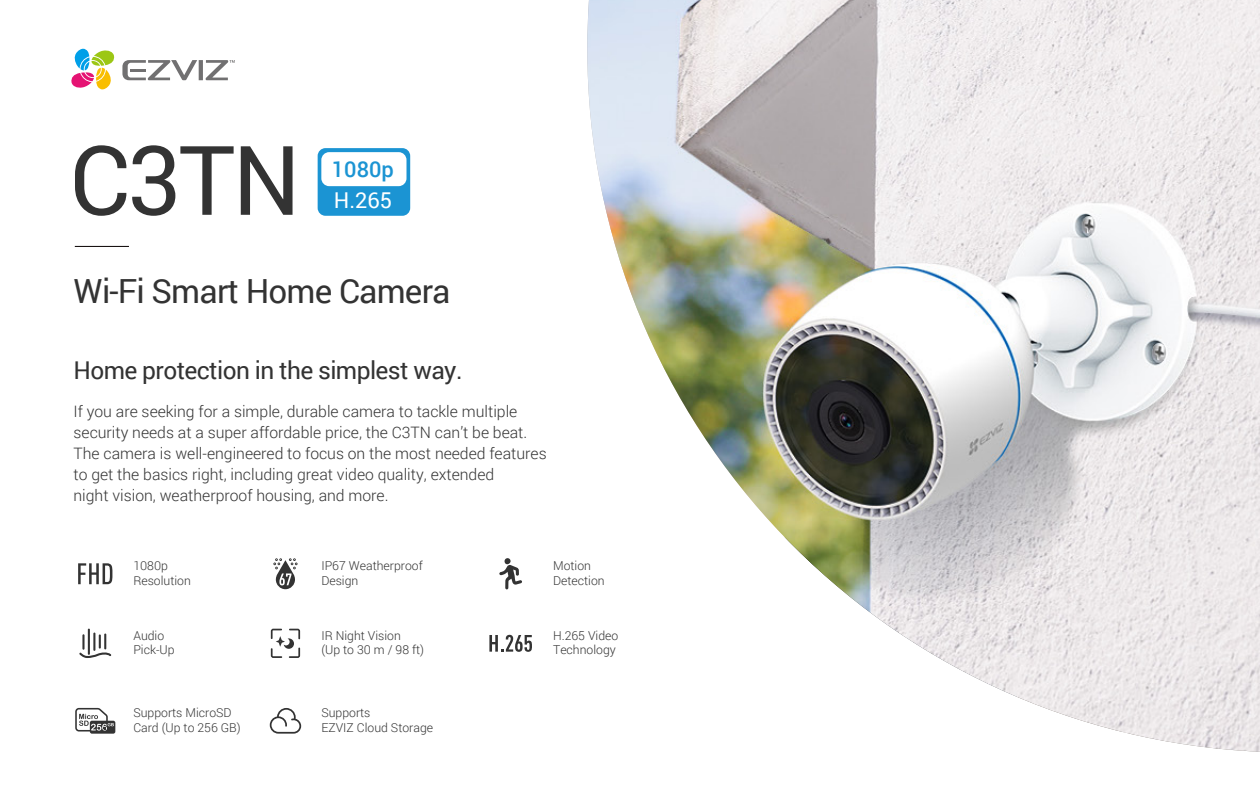
<style>
.page{position:relative;width:1260px;height:788px;background:#fff}
.page>*{position:absolute;margin:0;border:0;box-sizing:border-box;transform-origin:0 0}
.t1{font:96.25px "Roboto";color:#333}
.t2{font:33.25px "Roboto";letter-spacing:-.025em;color:#333}
.t3{font:24.5px "Roboto";letter-spacing:-.025em;color:#333}
.t4{font:500 21.79px "Roboto";color:#1b94d3}
.t5{font:21.79px "Roboto";color:#fff}
.t6{font:300 15.75px/21px "Roboto";color:#333}
.t7{font:300 12.25px/14.7px "Roboto";color:#333}
</style>
<div class="page">
<hr style="left:75px;top:246px;width:54px;height:1px;background:#070001">
<img style="left:587px;top:0;width:673px;height:751px">
<svg style="left:71px;top:49px;width:44px;height:40px"></svg>
<svg style="left:122px;top:60px;width:113px;height:20px"></svg>
<svg style="left:271px;top:628px;width:29px;height:30px"></svg>
<div style="left:318px;top:148px;width:92px;height:68px;background:#1b94d3;border-radius:8px"></div>
<div style="left:321px;top:152px;width:86px;height:34px;background:#fff;border-radius:8px"></div>
<svg style="left:78px;top:563px;width:34px;height:21px"></svg>
<svg style="left:499px;top:558px;width:23px;height:31px"></svg>
<svg style="left:273px;top:558px;width:25px;height:31px"></svg>
<hr style="left:88px;top:628px;width:2px;height:26px;background:#333">
<svg style="left:79px;top:632px;width:32px;height:26px"></svg>
<svg style="left:489px;top:634px;width:43px;height:17px"></svg>
<svg style="left:75px;top:707px;width:40px;height:26px"></svg>
<svg style="left:270px;top:708px;width:31px;height:25px"></svg>
<h1 class="t1" style="left:69px;top:113px;width:233px">C3TN</h1>
<h3 class="t4" style="left:332px;top:154px;width:63px">1080p</h3>
<h3 class="t5" style="left:334px;top:185px;width:60px">H.265</h3>
<h2 class="t2" style="left:74px;top:268px;width:379px">Wi-Fi Smart Home Camera</h2>
<h3 class="t3" style="left:74px;top:353px;width:391px">Home protection in the simplest way.</h3>
<p class="t6" style="left:74px;top:400px;width:475px">If you are seeking for a simple, durable camera to tackle multiple security needs at a super affordable price, the C3TN can’t be beat.<br>The camera is well-engineered to focus on the most needed features to get the basics right, including great video quality, extended<br>night vision, weatherproof housing, and more.</p>
<p class="t7" style="left:321px;top:558px;width:103px">IP67 Weatherproof<br>Design</p>
<p class="t7" style="left:133px;top:558px;width:59px">1080p<br>Resolution</p>
<p class="t7" style="left:553px;top:558px;width:53px">Motion<br>Detection</p>
<p class="t7" style="left:133px;top:627px;width:43px">Audio<br>Pick-Up</p>
<p class="t7" style="left:133px;top:704px;width:109px">Supports MicroSD<br>Card (Up to 256 GB)</p>
<p class="t7" style="left:321px;top:627px;width:104px">IR Night Vision<br>(Up to 30 m / 98 ft)</p>
<p class="t7" style="left:321px;top:704px;width:113px">Supports<br>EZVIZ Cloud Storage</p>
<p class="t7" style="left:553px;top:627px;width:67px">H.265 Video<br>Technology</p>
</div>
